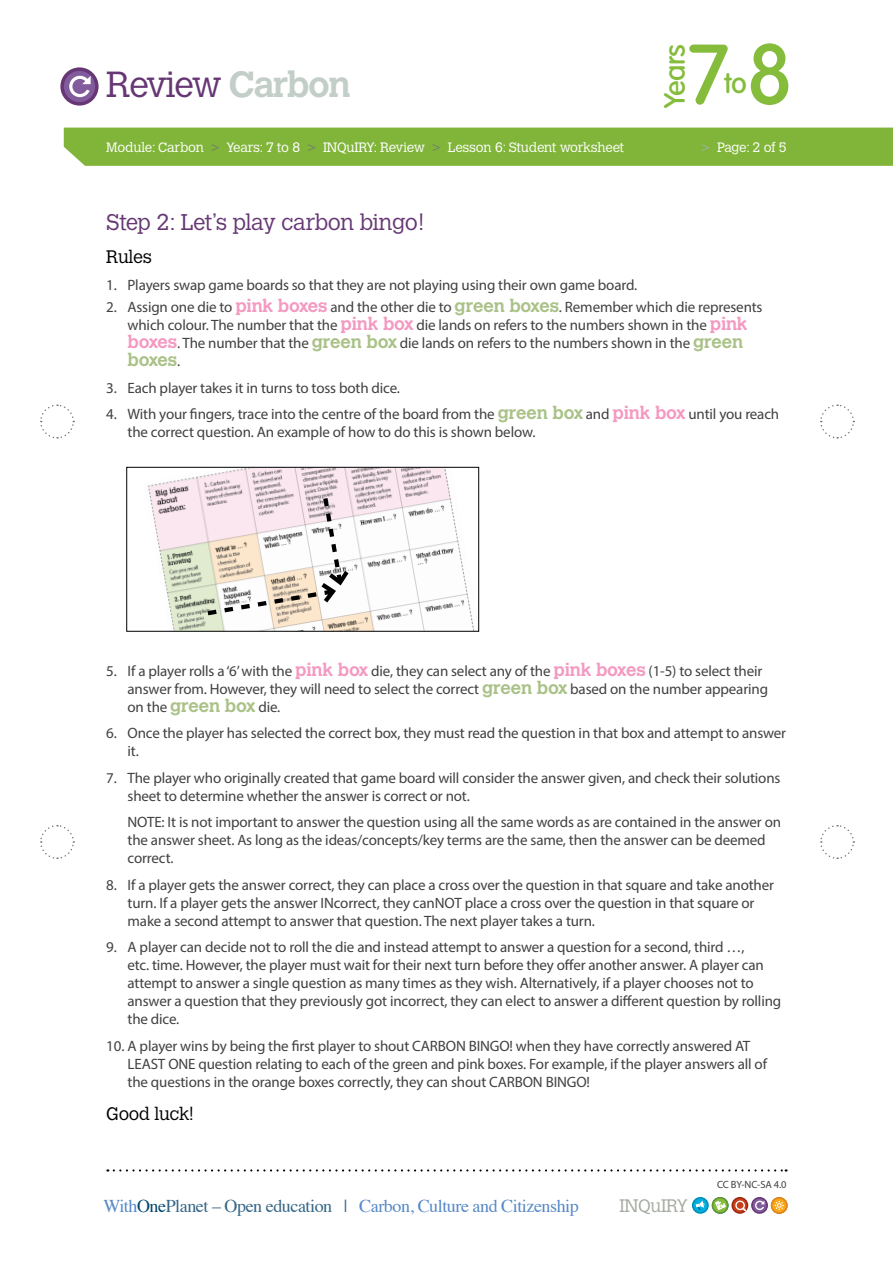
<style>
.page{position:relative;width:893px;height:1263px;background:#fff}
.page>*{position:absolute;margin:0;border:0;box-sizing:border-box;transform-origin:0 0}
.t1{font:500 82.35px "Volkswagen";color:#85bc3c}
.t2{font:300 36px "Calvert";letter-spacing:-.04em;color:#663774}
.t3{font:500 28.5px "Volkswagen";letter-spacing:-.02em;color:#85bc3c}
.t4{font:300 22.5px "Calvert";letter-spacing:-.025em;color:#663774}
.t5{font:18px "Times";letter-spacing:-.025em;color:#5688c7}
.t6{font:300 18px "Calvert";letter-spacing:-.02em;color:#000}
.t7{font:300 18px "Calvert";letter-spacing:-.02em;color:#a5aca1}
.t8{font:700 18px "Calvert";letter-spacing:-.02em;color:#aac288}
.t9{font:15px/18px "Myriad Pro";letter-spacing:-.01em;color:#414042}
.t10{font:300 13.5px "Calvert";letter-spacing:-.015em;color:#fff}
.t11{font:10.5px "Myriad Pro";letter-spacing:-.02em;color:#414042}
.s1{font-weight:700;color:#c2cec7}
.s2{color:#747b6e}
.s3{color:#a0b1a8}
.s4{font-family:"Calvert";font-weight:700;font-size:18px;color:#f49ac2}
.s5{font-family:"Calvert";font-weight:700;font-size:18px;color:#aac288}
.s6{font-family:"Myriad Pro";font-weight:400;font-size:15px;color:#414042}
.s7{color:#00456e}
.s8{color:#346586}
</style>
<div class="page">
<div style="left:64px;top:128px;width:829px;height:38px;background:#80b539"></div>
<svg style="left:62px;top:69px;width:35px;height:35px"></svg>
<div style="left:61px;top:67px;width:38px;height:39px;border:3px solid #663774;border-radius:50%"></div>
<svg style="left:69px;top:76px;width:22px;height:21px"></svg>
<svg style="left:40px;top:404px;width:35px;height:35px"></svg>
<svg style="left:40px;top:825px;width:35px;height:34px"></svg>
<svg style="left:820px;top:404px;width:35px;height:35px"></svg>
<svg style="left:820px;top:825px;width:35px;height:34px"></svg>
<svg style="left:114px;top:1169px;width:673px;height:2px"></svg>
<svg style="left:693px;top:1198px;width:15px;height:15px"></svg>
<div style="left:692px;top:1197px;width:17px;height:17px;border:2px solid #008db7;border-radius:50%"></div>
<svg style="left:696px;top:1201px;width:8px;height:9px"></svg>
<div style="left:731px;top:1197px;width:17px;height:17px;border:2px solid #9e280e;border-radius:50%"></div>
<svg style="left:735px;top:1200px;width:11px;height:11px"></svg>
<svg style="left:772px;top:1198px;width:15px;height:15px"></svg>
<div style="left:771px;top:1197px;width:17px;height:17px;border:2px solid #e0861b;border-radius:50%"></div>
<svg style="left:775px;top:1201px;width:9px;height:9px"></svg>
<svg style="left:712px;top:1198px;width:16px;height:15px"></svg>
<div style="left:712px;top:1197px;width:16px;height:17px;border:2px solid #66952e;border-radius:50%"></div>
<svg style="left:715px;top:1201px;width:11px;height:9px"></svg>
<svg style="left:752px;top:1198px;width:15px;height:15px"></svg>
<div style="left:751px;top:1197px;width:17px;height:17px;border:2px solid #663774;border-radius:50%"></div>
<svg style="left:755px;top:1201px;width:9px;height:9px"></svg>
<img style="left:148px;top:469px;width:326px;height:160px">
<div style="left:126px;top:467px;width:353px;height:164px;border:1px solid #000"></div>
<svg style="left:203px;top:493px;width:150px;height:125px"></svg>
<h2 class="t2" style="left:106px;top:64px;width:246px">Review <span class="s1">Carbon</span></h2>
<h3 class="t3" style="left:658px;top:108px;width:65px;rotate:-90deg">Years</h3>
<h1 class="t1" style="left:686px;top:26px;width:109px">78</h1>
<h3 class="t3" style="left:724px;top:66px;width:24px">to</h3>
<p class="t10" style="left:106px;top:139px;width:519px">Module: Carbon <span class="s2">&gt;</span> Years: 7 to 8 <span class="s2">&gt;</span> INQuIRY: Review <span class="s2">&gt;</span> Lesson 6: Student worksheet</p>
<p class="t10" style="left:701px;top:139px;width:87px"><span class="s3">&gt;</span> Page: 2 of 5</p>
<h3 class="t4" style="left:106px;top:209px;width:319px">Step 2: Let’s play carbon bingo!</h3>
<p class="t6" style="left:106px;top:247px;width:47px">Rules</p>
<p class="t9" style="left:106px;top:275px;width:532px">1. Players swap game boards so that they are not playing using their own game board.</p>
<p class="t9" style="left:106px;top:298px;width:658px;text-align:center">2. Assign one die to <span class="s4">pink boxes</span> and the other die to <span class="s5">green boxes</span>. Remember which die represents which colour. The number that the <span class="s4">pink box</span> die lands on refers to the numbers shown in the <span class="s4">pink boxes</span>. The number that the <span class="s5">green box</span> die lands on refers to the numbers shown in the <span class="s5">green</span></p>
<p class="t8" style="left:128px;top:348px;width:54px">boxes<span class="s6">.</span></p>
<p class="t9" style="left:106px;top:378px;width:295px">3. Each player takes it in turns to toss both dice.</p>
<p class="t9" style="left:128px;top:405px;width:653px;text-indent:-21px">4. With your fingers, trace into the centre of the board from the <span class="s5">green box</span> and <span class="s4">pink box</span> until you reach the correct question. An example of how to do this is shown below.</p>
<p class="t9" style="left:128px;top:661px;width:642px;text-indent:-21px">5. If a player rolls a ‘6’ with the <span class="s4">pink box</span> die, they can select any of the <span class="s4">pink boxes</span> (1-5) to select their answer from. However, they will need to select the correct <span class="s5">green box</span> based on the number appearing on the <span class="s5">green box</span> die.</p>
<p class="t9" style="left:128px;top:724px;width:660px;text-indent:-21px">6. Once the player has selected the correct box, they must read the question in that box and attempt to answer it.</p>
<p class="t9" style="left:128px;top:768px;width:654px;text-indent:-21px">7. The player who originally created that game board will consider the answer given, and check their solutions sheet to determine whether the answer is correct or not.</p>
<p class="t9" style="left:128px;top:813px;width:655px">NOTE: It is not important to answer the question using all the same words as are contained in the answer on the answer sheet. As long as the ideas/concepts/key terms are the same, then the answer can be deemed correct.</p>
<p class="t9" style="left:128px;top:875px;width:648px;text-indent:-21px">8. If a player gets the answer correct, they can place a cross over the question in that square and take another turn. If a player gets the answer INcorrect, they canNOT place a cross over the question in that square or make a second attempt to answer that question. The next player takes a turn.</p>
<p class="t9" style="left:128px;top:938px;width:655px;text-indent:-21px">9. A player can decide not to roll the die and instead attempt to answer a question for a second, third …,<br>etc. time. However, the player must wait for their next turn before they offer another answer. A player can attempt to answer a single question as many times as they wish. Alternatively, if a player chooses not to answer a question that they previously got incorrect, they can elect to answer a different question by rolling the dice.</p>
<p class="t9" style="left:128px;top:1036px;width:641px;text-indent:-21px">10. A player wins by being the first player to shout CARBON BINGO! when they have correctly answered AT<br>LEAST ONE question relating to each of the green and pink boxes. For example, if the player answers all of the questions in the orange boxes correctly, they can shout CARBON BINGO!</p>
<p class="t6" style="left:106px;top:1104px;width:89px">Good luck!</p>
<p class="t5" style="left:104px;top:1189px;width:477px">With<span class="s7">One</span><span class="s8">Planet – Open education |</span> Carbon, Culture and Citizenship</p>
<p class="t7" style="left:619px;top:1195px;width:70px">INQuIRY</p>
<p class="t11" style="left:717px;top:1178px;width:71px">CC BY-NC-SA 4.0</p>
</div>
